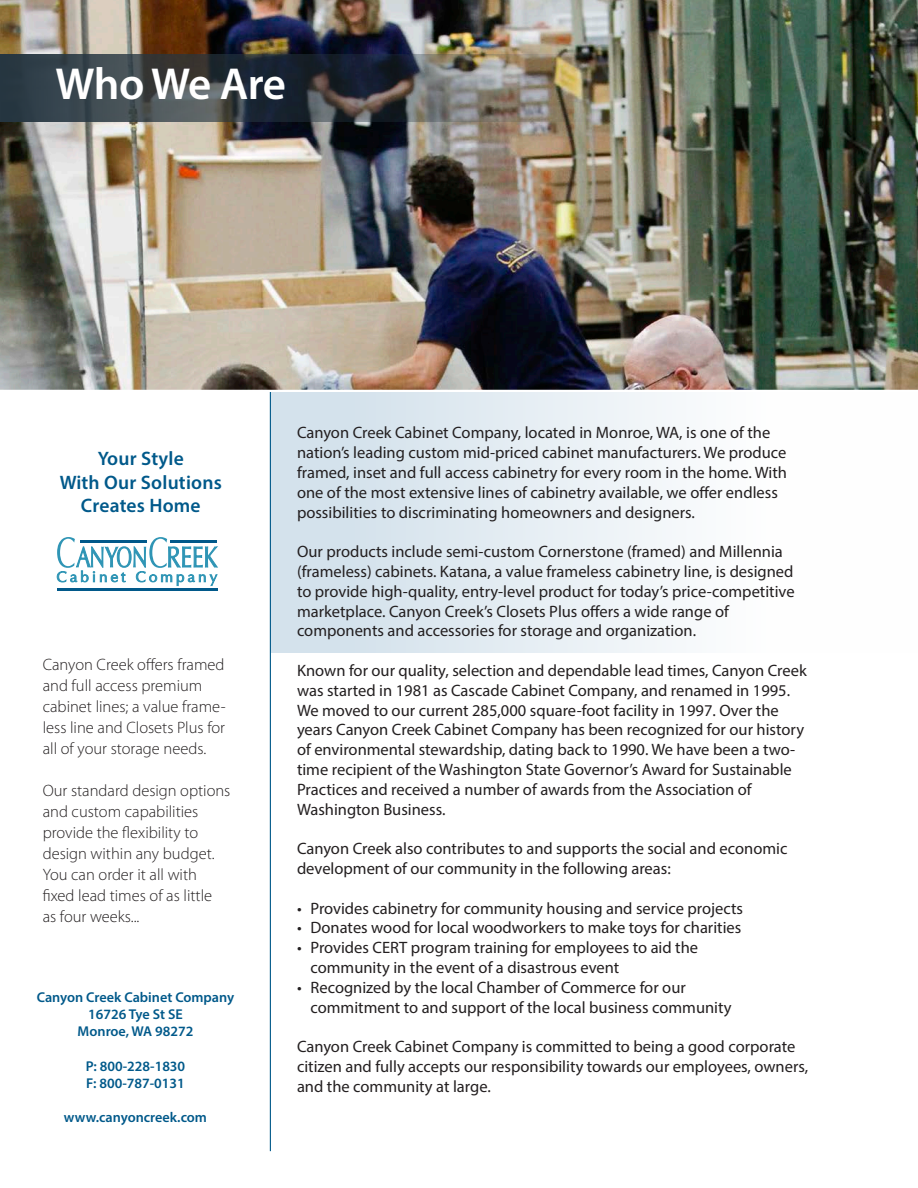
<style>
.page{position:relative;width:918px;height:1188px;background:#fff}
.page>*{position:absolute;margin:0;border:0;box-sizing:border-box;transform-origin:0 0}
.Page_Numbers_White{font:600 45px "Myriad Pro";letter-spacing:-.015em;color:#fff}
.t1{font:600 19.5px/23.4px "Myriad Pro";letter-spacing:.01em;color:#01598a;text-align:center}
.t2{font:16.5px/19.8px "Myriad Pro";color:#231f20}
.t3{font:300 16.5px/21px "Myriad Pro";color:#231f20}
.t4{font:600 14.25px "Myriad Pro";color:#01598a}
</style>
<div class="page">
<div style="left:270px;top:391px;width:648px;height:262px;background:linear-gradient(to right,#d0e0ea,#fff)"></div>
<img style="left:0;top:0;width:918px;height:390px">
<img style="left:0;top:54px;width:645px;height:67px">
<hr style="left:270px;top:390px;width:1px;height:761px;background:#01598a">
<hr style="left:0;top:390px;width:918px;height:2px;background:#fff">
<hr style="left:57px;top:588px;width:160px;height:3px;background:#01598a">
<svg style="left:57px;top:537px;width:161px;height:49px"></svg>
<p class="Page_Numbers_White" style="left:55px;top:56px;width:232px">Who We Are</p>
<p class="t1" style="left:60px;top:447px;width:164px">Your Style<br>With Our Solutions<br>Creates Home</p>
<p class="t3" style="left:43px;top:654px;width:184px">Canyon Creek offers framed and full access premium cabinet lines; a value frame&shy;less line and Closets Plus for all of your storage needs.</p>
<p class="t3" style="left:43px;top:780px;width:189px">Our standard design options and custom capabilities provide the flexibility to design within any budget.<br>You can order it all with fixed lead times of as little<br>as four weeks...</p>
<p class="t4" style="left:37px;top:988px;width:199px">Canyon Creek Cabinet Company</p>
<p class="t4" style="left:88px;top:1006px;width:96px">16726 Tye St SE</p>
<p class="t4" style="left:78px;top:1023px;width:117px">Monroe, WA 98272</p>
<p class="t4" style="left:86px;top:1057px;width:101px">P: 800-228-1830</p>
<p class="t4" style="left:86px;top:1074px;width:100px">F: 800-787-0131</p>
<p class="t4" style="left:64px;top:1108px;width:145px">www.canyoncreek.com</p>
<p class="t2" style="left:297px;top:423px;width:475px">Canyon Creek Cabinet Company, located in Monroe, WA, is one of the</p>
<p class="t2" style="left:297px;top:442px;width:491px">nation’s leading custom mid-priced cabinet manufacturers. We produce framed, inset and full access cabinetry for every room in the home. With one of the most extensive lines of cabinetry available, we offer endless possibilities to discriminating homeowners and designers.</p>
<p class="t2" style="left:297px;top:541px;width:499px">Our products include semi-custom Cornerstone (framed) and Millennia (frameless) cabinets. Katana, a value frameless cabinetry line, is designed to provide high-quality, entry-level product for today’s price-competitive marketplace. Canyon Creek’s Closets Plus offers a wide range of components and accessories for storage and organization.</p>
<p class="t2" style="left:297px;top:660px;width:511px">Known for our quality, selection and dependable lead times, Canyon Creek was started in 1981 as Cascade Cabinet Company, and renamed in 1995.<br>We moved to our current 285,000 square-foot facility in 1997. Over the years Canyon Creek Cabinet Company has been recognized for our history of environmental stewardship, dating back to 1990. We have been a two&shy;time recipient of the Washington State Governor’s Award for Sustainable Practices and received a number of awards from the Association of Washington Business.</p>
<p class="t2" style="left:297px;top:838px;width:492px">Canyon Creek also contributes to and supports the social and economic development of our community in the following areas:</p>
<p class="t2" style="left:297px;top:898px;width:448px">• Provides cabinetry for community housing and service projects</p>
<p class="t2" style="left:297px;top:918px;width:446px">• Donates wood for local woodworkers to make toys for charities</p>
<p class="t2" style="left:310px;top:937px;width:389px;text-indent:-14px">• Provides CERT program training for employees to aid the community in the event of a disastrous event</p>
<p class="t2" style="left:310px;top:977px;width:422px;text-indent:-14px">• Recognized by the local Chamber of Commerce for our commitment to and support of the local business community</p>
<p class="t2" style="left:297px;top:1036px;width:513px">Canyon Creek Cabinet Company is committed to being a good corporate citizen and fully accepts our responsibility towards our employees, owners, and the community at large.</p>
</div>
